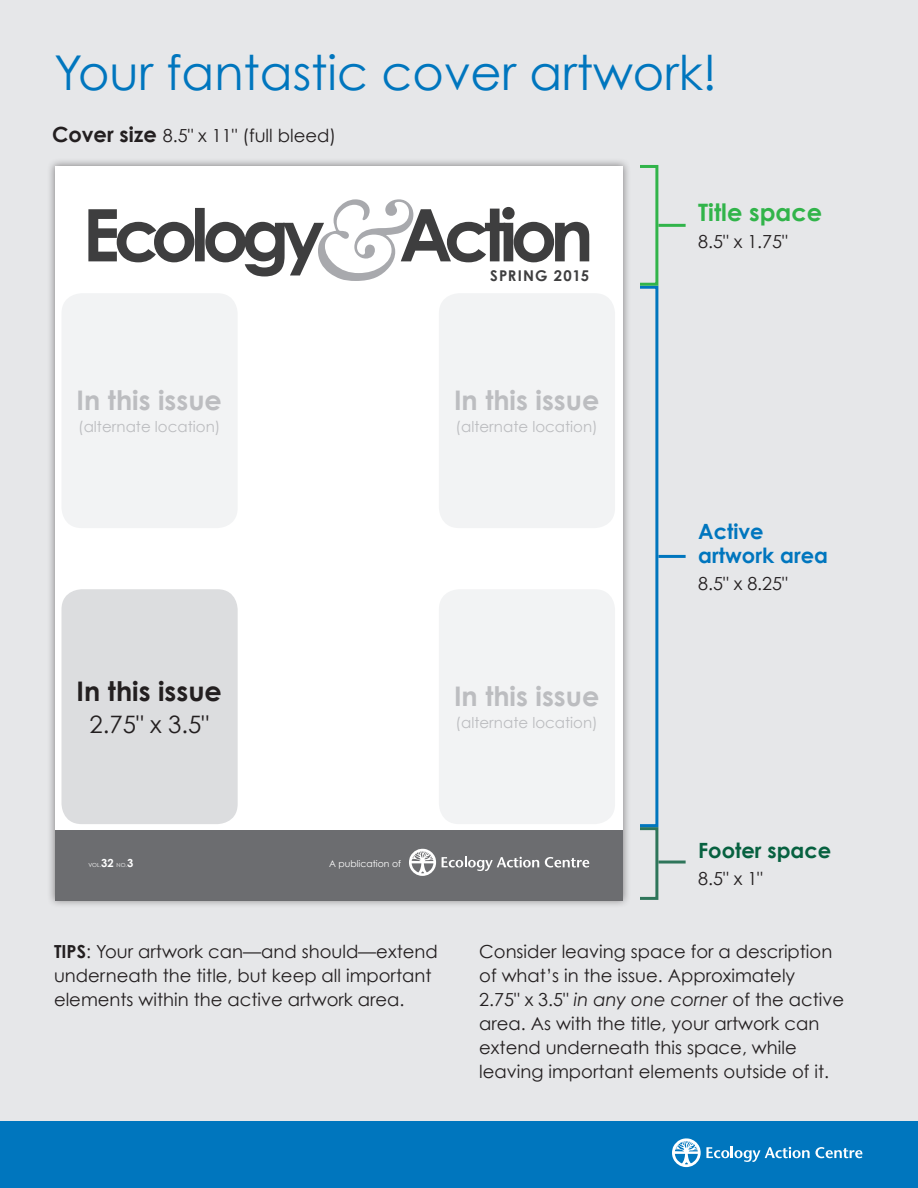
<style>
.page{position:relative;width:918px;height:1188px;background:#e6e7e9}
.page>*{position:absolute;margin:0;border:0;box-sizing:border-box;transform-origin:0 0}
.t1{font:48px "Century Gothic";color:#0076be}
.t2{font:700 27px "Century Gothic";color:#bcbdc0}
.t3{font:700 27px "Century Gothic";color:#231f20}
.t4{font:700 24px "Century Gothic";color:#31b44a}
.t5{font:24px "Century Gothic";color:#231f20}
.t6{font:700 21px/24px "Century Gothic";color:#0076be}
.t7{font:700 21px "Century Gothic";color:#076140}
.t8{font:18px/24px "Century Gothic";color:#231f20}
.t9{font:15px "Century Gothic";color:#bcbdc0}
.t10{font:700 14.85px "Century Gothic";letter-spacing:.07em;color:#3e3e3f}
.t11{font:9.3px "Century Gothic";color:#fff}
.t12{font:5.55px "Century Gothic";color:#fff}
.s1{font-weight:700;font-size:21px}
.s2{font-weight:700;font-size:11.1px}
.s3{font-weight:700}
.s4{font-style:italic}
</style>
<div class="page">
<div style="left:0;top:1121px;width:918px;height:67px;background:#0076be"></div>
<div style="left:635px;top:827px;width:23px;height:73px;border:3px solid #2e755a"></div>
<div style="left:635px;top:286px;width:23px;height:541px;border:3px solid #0076be"></div>
<div style="left:635px;top:165px;width:23px;height:121px;border:3px solid #31b44a"></div>
<div style="left:599px;top:154px;width:40px;height:760px;background:#e6e7e9"></div>
<div style="left:47px;top:158px;width:584px;height:751px;background:#231f20;opacity:.5"></div>
<div style="left:55px;top:166px;width:568px;height:735px;background:#fff"></div>
<div style="left:55px;top:830px;width:568px;height:71px;background:#6c6d70"></div>
<svg style="left:409px;top:848px;width:27px;height:28px"></svg>
<svg style="left:442px;top:857px;width:97px;height:14px"></svg>
<svg style="left:545px;top:857px;width:44px;height:11px"></svg>
<svg style="left:88px;top:199px;width:501px;height:82px"></svg>
<svg style="left:672px;top:1138px;width:191px;height:29px"></svg>
<hr style="left:658px;top:224px;width:28px;height:3px;background:#31b44a">
<hr style="left:658px;top:555px;width:28px;height:3px;background:#0076be">
<hr style="left:658px;top:861px;width:28px;height:3px;background:#2e755a">
<div style="left:62px;top:589px;width:176px;height:235px;background:#dcdddf;border-radius:20px"></div>
<div style="left:62px;top:293px;width:176px;height:235px;background:#f2f3f4;border-radius:20px"></div>
<div style="left:439px;top:589px;width:176px;height:235px;background:#f2f3f4;border-radius:20px"></div>
<div style="left:439px;top:293px;width:176px;height:235px;background:#f2f3f4;border-radius:20px"></div>
<p class="t1" style="left:54px;top:43px;width:665px">Your fantastic cover artwork!</p>
<p class="t8" style="left:52px;top:123px;width:286px"><span class="s1">Cover size</span> 8.5" x 11" (full bleed)</p>
<p class="t2" style="left:77px;top:383px;width:147px">In this issue</p>
<p class="t9" style="left:78px;top:417px;width:144px">(alternate location)</p>
<p class="t10" style="left:490px;top:266px;width:101px">SPRING 2015</p>
<p class="t2" style="left:454px;top:383px;width:147px">In this issue</p>
<p class="t9" style="left:456px;top:417px;width:144px">(alternate location)</p>
<p class="t3" style="left:77px;top:674px;width:147px">In this issue</p>
<p class="t5" style="left:90px;top:709px;width:121px">2.75" x 3.5"</p>
<p class="t12" style="left:88px;top:862px;width:46px">VOL.<span class="s2">32</span> NO.<span class="s2">3</span></p>
<p class="t11" style="left:329px;top:858px;width:74px">A publication of</p>
<p class="t2" style="left:454px;top:679px;width:147px">In this issue</p>
<p class="t9" style="left:456px;top:713px;width:144px">(alternate location)</p>
<p class="t4" style="left:698px;top:197px;width:125px">Title space</p>
<p class="t8" style="left:698px;top:229px;width:91px">8.5" x 1.75"</p>
<p class="t6" style="left:698px;top:519px;width:131px">Active artwork area</p>
<p class="t8" style="left:698px;top:571px;width:91px">8.5" x 8.25"</p>
<p class="t7" style="left:698px;top:837px;width:135px">Footer space</p>
<p class="t8" style="left:698px;top:866px;width:66px">8.5" x 1"</p>
<p class="t8" style="left:54px;top:939px;width:385px"><span class="s3">TIPS</span>: Your artwork can—and should—extend underneath the title, but keep all important elements within the active artwork area.</p>
<p class="t8" style="left:479px;top:939px;width:366px">Consider leaving space for a description of what’s in the issue. Approximately<br>2.75" x 3.5" <span class="s4">in any one corner</span> of the active area. As with the title, your artwork can extend underneath this space, while leaving important elements outside of it.</p>
</div>
